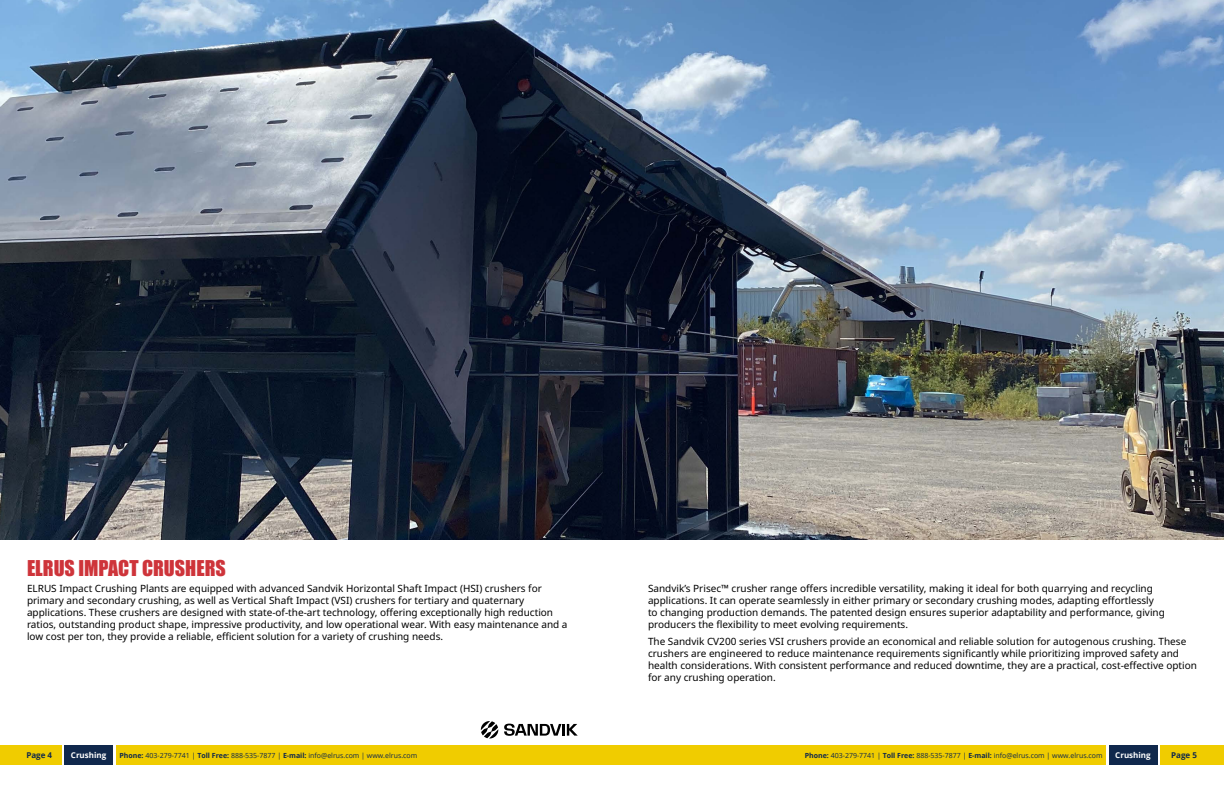
<style>
.page{position:relative;width:1224px;height:792px;background:#fff}
.page>*{position:absolute;margin:0;border:0;box-sizing:border-box;transform-origin:0 0}
.t1{font:20px "Impact";color:#ce343a}
.t2{font:10px/12px "Noto Sans";color:#000}
.t3{font:700 8px "Open Sans";color:#fff}
.t4{font:700 8px "Open Sans";color:#10284c}
.t5{font:7px "Open Sans";color:#10284c}
.s1{font-weight:700}
</style>
<div class="page">
<div style="left:116px;top:745px;width:990px;height:20px;background:#f0cc00"></div>
<div style="left:1160px;top:745px;width:64px;height:20px;background:#f0cc00"></div>
<div style="left:0;top:745px;width:61px;height:20px;background:#f0cc00"></div>
<div style="left:64px;top:745px;width:49px;height:20px;background:#10284c"></div>
<div style="left:1109px;top:745px;width:48px;height:20px;background:#10284c"></div>
<img style="left:0;top:0;width:1224px;height:540px">
<svg style="left:481px;top:721px;width:17px;height:18px"></svg>
<svg style="left:504px;top:724px;width:74px;height:12px"></svg>
<h1 class="t1" style="left:27px;top:553px;width:200px">ELRUS IMPACT CRUSHERS</h1>
<p class="t2" style="left:27px;top:583px;width:542px">ELRUS Impact Crushing Plants are equipped with advanced Sandvik Horizontal Shaft Impact (HSI) crushers for primary and secondary crushing, as well as Vertical Shaft Impact (VSI) crushers for tertiary and quaternary applications. These crushers are designed with state-of-the-art technology, offering exceptionally high reduction ratios, outstanding product shape, impressive productivity, and low operational wear. With easy maintenance and a low cost per ton, they provide a reliable, efficient solution for a variety of crushing needs.</p>
<p class="t2" style="left:648px;top:583px;width:518px">Sandvik’s Prisec™ crusher range offers incredible versatility, making it ideal for both quarrying and recycling applications. It can operate seamlessly in either primary or secondary crushing modes, adapting effortlessly to changing production demands. The patented design ensures superior adaptability and performance, giving producers the flexibility to meet evolving requirements.</p>
<p class="t2" style="left:648px;top:635px;width:550px">The Sandvik CV200 series VSI crushers provide an economical and reliable solution for autogenous crushing. These crushers are engineered to reduce maintenance requirements significantly while prioritizing improved safety and health considerations. With consistent performance and reduced downtime, they are a practical, cost-effective option for any crushing operation.</p>
<p class="t4" style="left:26px;top:750px;width:27px">Page 4</p>
<p class="t3" style="left:71px;top:750px;width:37px">Crushing</p>
<p class="t5" style="left:120px;top:751px;width:299px"><span class="s1">Phone:</span> 403-279-7741 | <span class="s1">Toll Free:</span> 888-535-7877 | <span class="s1">E-mail:</span> info@elrus.com | www.elrus.com</p>
<p class="t5" style="left:805px;top:751px;width:299px"><span class="s1">Phone:</span> 403-279-7741 | <span class="s1">Toll Free:</span> 888-535-7877 | <span class="s1">E-mail:</span> info@elrus.com | www.elrus.com</p>
<p class="t3" style="left:1115px;top:750px;width:37px">Crushing</p>
<p class="t4" style="left:1171px;top:750px;width:27px">Page 5</p>
</div>
